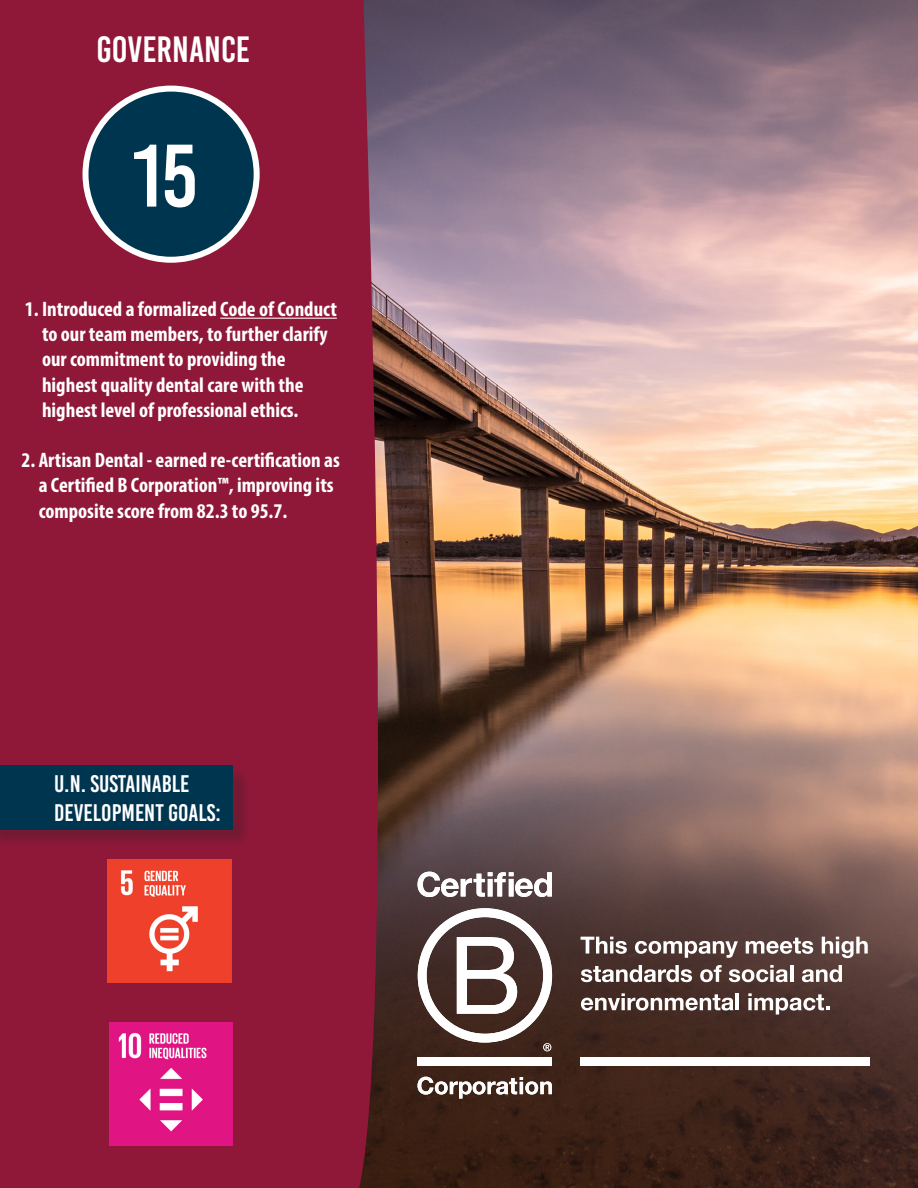
<style>
.page{position:relative;width:918px;height:1188px;background:#fff}
.page>*{position:absolute;margin:0;border:0;box-sizing:border-box;transform-origin:0 0}
.t1{font:88.5px "Bebas Kai";color:#fff}
.t2{font:36.6px "Bebas Kai";color:#fff}
.t3{font:24px "Bebas Kai";color:#fff}
.t4{font:700 condensed 21px/25.2px "Myriad Pro";color:#fff}
</style>
<div class="page">
<img style="left:408px;top:0;width:510px;height:1188px">
<svg style="left:0;top:0;width:408px;height:1188px;fill:#8f1838"></svg>
<img style="left:108px;top:860px;width:123px;height:123px">
<div style="left:0;top:767px;width:251px;height:82px;background:#231f20;opacity:.26"></div>
<div style="left:0;top:765px;width:233px;height:65px;background:#003550"></div>
<hr style="left:220px;top:318px;width:117px;height:1px;background:#fff">
<div style="left:86px;top:89px;width:171px;height:171px;background:#003550;border-radius:50%"></div>
<div style="left:83px;top:86px;width:177px;height:177px;border:6px solid #fff;border-radius:50%"></div>
<img style="left:110px;top:1023px;width:123px;height:123px">
<div style="left:418px;top:1057px;width:134px;height:9px;background:#fff"></div>
<svg style="left:418px;top:908px;width:134px;height:143px"></svg>
<svg style="left:418px;top:872px;width:134px;height:25px"></svg>
<svg style="left:418px;top:1077px;width:134px;height:22px"></svg>
<svg style="left:581px;top:937px;width:46px;height:17px"></svg>
<svg style="left:635px;top:941px;width:103px;height:17px"></svg>
<svg style="left:746px;top:938px;width:67px;height:16px"></svg>
<svg style="left:822px;top:937px;width:46px;height:21px"></svg>
<svg style="left:581px;top:965px;width:111px;height:17px"></svg>
<svg style="left:700px;top:965px;width:22px;height:17px"></svg>
<svg style="left:729px;top:965px;width:59px;height:17px"></svg>
<hr style="left:790px;top:965px;width:3px;height:17px;background:#fff">
<svg style="left:802px;top:965px;width:40px;height:17px"></svg>
<svg style="left:581px;top:993px;width:152px;height:18px"></svg>
<hr style="left:736px;top:993px;width:3px;height:17px;background:#fff">
<svg style="left:748px;top:993px;width:82px;height:22px"></svg>
<div style="left:580px;top:1057px;width:289px;height:9px;background:#fff"></div>
<p class="t2" style="left:96px;top:30px;width:155px">GOVERNANCE</p>
<p class="t1" style="left:132px;top:128px;width:67px">15</p>
<p class="t4" style="left:42px;top:296px;width:296px;text-indent:-17px">1. Introduced a formalized Code of Conduct to our team members, to further clarify our commitment to providing the highest quality dental care with the highest level of professional ethics.</p>
<p class="t4" style="left:39px;top:447px;width:303px;text-indent:-17px">2. Artisan Dental - earned re-certification as a Certified B Corporation™, improving its composite score from 82.3 to 95.7.</p>
<p class="t3" style="left:54px;top:771px;width:137px">U.N. SUSTAINABLE</p>
<p class="t3" style="left:54px;top:800px;width:168px">DEVELOPMENT GOALS:</p>
</div>
